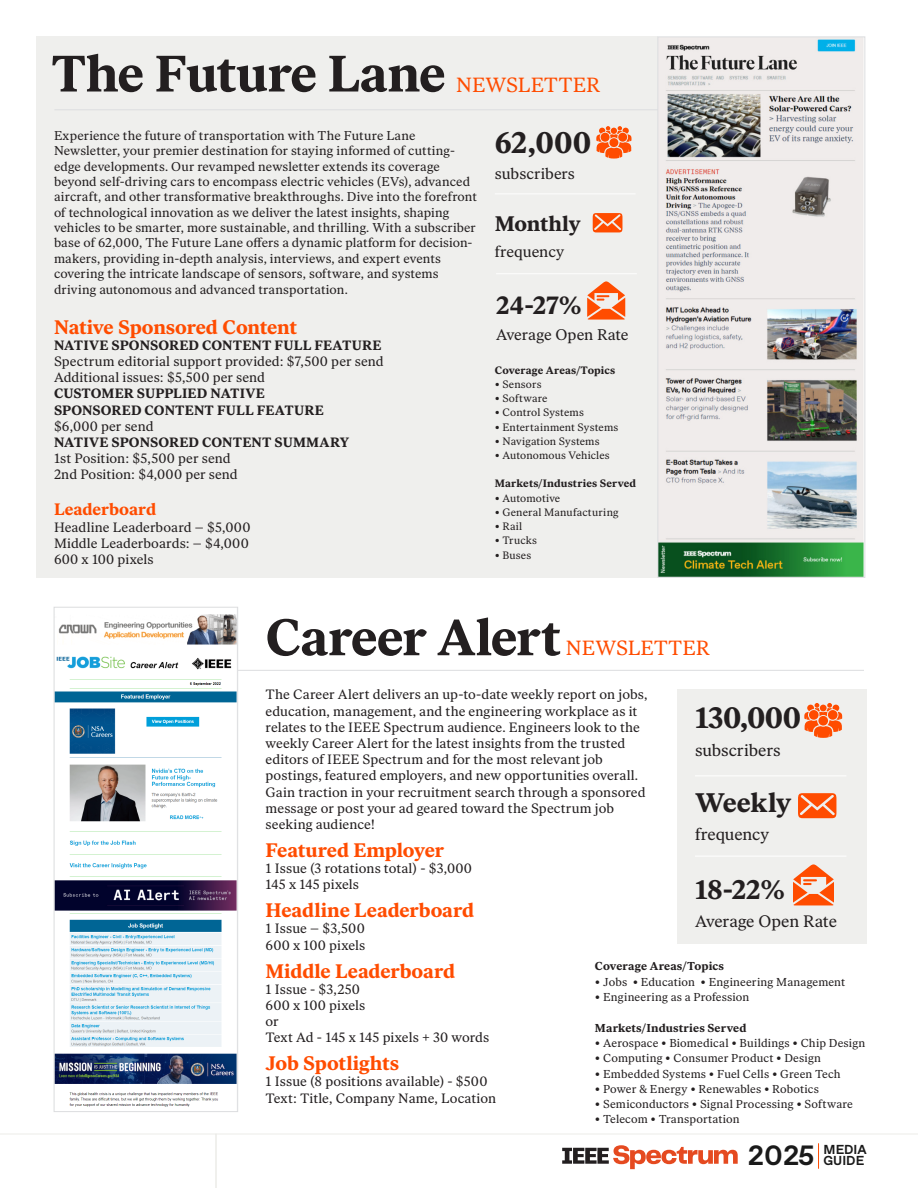
<style>
.page{position:relative;width:918px;height:1188px;background:#fff}
.page>*{position:absolute;margin:0;border:0;box-sizing:border-box;transform-origin:0 0}
.t1{font:700 51px "Ivar Text";letter-spacing:-.015em;color:#231f20}
.Paragraph{font:700 29.7px "Ivar Text";color:#231f20}
.Paragraph-2{font:700 29.4px "Ivar Text";letter-spacing:-.02em;color:#231f20}
.Paragraph-3{font:700 26.85px "Ivar Text";letter-spacing:-.01em;color:#231f20}
.Paragraph-4{font:700 24.9px "Ivar Text";color:#231f20}
.Paragraph-5{font:700 21px "Ivar Text";letter-spacing:-.015em;color:#231f20}
.t2{font:20.55px "Ivar Text";color:#ff4c00}
.Subheader{font:700 19.5px "Ivar Text";letter-spacing:-.01em;color:#ff4c00}
.Paragraph-6{font:16.65px "Ivar Text";color:#231f20}
.Paragraph-7{font:700 16.5px "Ivar Text";letter-spacing:-.005em;color:#ff4c00}
.Paragraph-8{font:15.45px "Ivar Text";letter-spacing:.005em;color:#231f20}
.Paragraph-9{font:13.5px/16.2px "Ivar Text";letter-spacing:.005em;color:#231f20}
.Paragraph-10{font:700 13.5px/16.2px "Ivar Text";letter-spacing:.01em;color:#231f20}
.t3{font:700 13.05px/11.1px "ABC Favorit Pro";color:#1a1a1a;text-align:right}
.Paragraph-11{font:12.75px/15.5px "Ivar Text";letter-spacing:.01em;color:#231f20}
.Paragraph-12{font:11.55px "Ivar Text";letter-spacing:.015em;color:#231f20}
.Paragraph-13{font:700 11.55px "Ivar Text";letter-spacing:.01em;color:#231f20}
.Paragraph-14{font:10.65px "Ivar Text";letter-spacing:.01em;color:#231f20}
.Paragraph-15{font:700 10.65px "Ivar Text";letter-spacing:.015em;color:#231f20}
.s1{font-size:27.9px}
</style>
<div class="page">
<svg style="left:0;top:1134px;width:918px;height:54px"></svg>
<div style="left:36px;top:36px;width:621px;height:542px;background:#ecece9"></div>
<hr style="left:54px;top:109px;width:626px;height:1px;background:#dcdddf">
<hr style="left:238px;top:670px;width:626px;height:1px;background:#dcdddf">
<img style="left:657px;top:36px;width:209px;height:542px">
<svg style="left:596px;top:126px;width:36px;height:33px"></svg>
<svg style="left:593px;top:213px;width:29px;height:19px"></svg>
<hr style="left:495px;top:193px;width:141px;height:1px;background:#fff">
<hr style="left:496px;top:273px;width:141px;height:1px;background:#fff">
<svg style="left:587px;top:281px;width:38px;height:39px"></svg>
<svg style="left:53px;top:607px;width:186px;height:505px"></svg>
<div style="left:677px;top:689px;width:189px;height:254px;background:#ecece9"></div>
<svg style="left:804px;top:703px;width:38px;height:35px"></svg>
<svg style="left:798px;top:793px;width:38px;height:25px"></svg>
<hr style="left:695px;top:775px;width:151px;height:1px;background:#fff">
<hr style="left:695px;top:856px;width:151px;height:1px;background:#fff">
<svg style="left:793px;top:864px;width:41px;height:41px"></svg>
<p class="t1" style="left:51px;top:43px;width:396px">The Future Lane</p>
<p class="t2" style="left:456px;top:72px;width:145px">NEWSLETTER</p>
<p class="Paragraph-11" style="left:54px;top:128px;width:424px">Experience the future of transportation with The Future Lane Newsletter, your premier destination for staying informed of cutting&shy;edge developments. Our revamped newsletter extends its coverage beyond self-driving cars to encompass electric vehicles (EVs), advanced aircraft, and other transformative breakthroughs. Dive into the forefront of technological innovation as we deliver the latest insights, shaping vehicles to be smarter, more sustainable, and thrilling. With a subscriber base of 62,000, The Future Lane offers a dynamic platform for decision&shy;makers, providing in-depth analysis, interviews, and expert events covering the intricate landscape of sensors, software, and systems driving autonomous and advanced transportation.</p>
<p class="Subheader" style="left:54px;top:315px;width:245px">Native Sponsored Content</p>
<p class="Paragraph-10" style="left:54px;top:337px;width:329px">NATIVE SPONSORED CONTENT FULL FEATURE</p>
<p class="Paragraph-9" style="left:54px;top:353px;width:331px">Spectrum editorial support provided: $7,500 per send</p>
<p class="Paragraph-9" style="left:54px;top:369px;width:213px">Additional issues: $5,500 per send</p>
<p class="Paragraph-10" style="left:54px;top:386px;width:271px">CUSTOMER SUPPLIED NATIVE<br>SPONSORED CONTENT FULL FEATURE</p>
<p class="Paragraph-9" style="left:54px;top:418px;width:101px">$6,000 per send</p>
<p class="Paragraph-10" style="left:54px;top:434px;width:297px">NATIVE SPONSORED CONTENT SUMMARY</p>
<p class="Paragraph-9" style="left:54px;top:450px;width:178px">1st Position: $5,500 per send</p>
<p class="Paragraph-9" style="left:54px;top:467px;width:185px">2nd Position: $4,000 per send</p>
<p class="Paragraph-7" style="left:54px;top:500px;width:104px">Leaderboard</p>
<p class="Paragraph-9" style="left:54px;top:519px;width:198px">Headline Leaderboard – $5,000</p>
<p class="Paragraph-9" style="left:54px;top:535px;width:196px">Middle Leaderboards: – $4,000</p>
<p class="Paragraph-9" style="left:54px;top:551px;width:101px">600 x 100 pixels</p>
<p class="Paragraph" style="left:495px;top:125px;width:98px">62,000</p>
<p class="Paragraph-8" style="left:495px;top:165px;width:82px">subscribers</p>
<p class="Paragraph-5" style="left:495px;top:211px;width:87px">Monthly</p>
<p class="Paragraph-8" style="left:495px;top:243px;width:71px">frequency</p>
<p class="Paragraph-4" style="left:496px;top:290px;width:87px">24-27%</p>
<p class="Paragraph-8" style="left:496px;top:325px;width:134px">Average Open Rate</p>
<p class="Paragraph-15" style="left:495px;top:364px;width:122px">Coverage Areas/Topics</p>
<p class="Paragraph-14" style="left:495px;top:378px;width:48px">• Sensors</p>
<p class="Paragraph-14" style="left:495px;top:392px;width:54px">• Software</p>
<p class="Paragraph-14" style="left:495px;top:406px;width:91px">• Control Systems</p>
<p class="Paragraph-14" style="left:495px;top:421px;width:125px">• Entertainment Systems</p>
<p class="Paragraph-14" style="left:495px;top:435px;width:106px">• Navigation Systems</p>
<p class="Paragraph-14" style="left:495px;top:449px;width:116px">• Autonomous Vehicles</p>
<p class="Paragraph-15" style="left:495px;top:477px;width:143px">Markets/Industries Served</p>
<p class="Paragraph-14" style="left:495px;top:492px;width:67px">• Automotive</p>
<p class="Paragraph-14" style="left:495px;top:506px;width:125px">• General Manufacturing</p>
<p class="Paragraph-14" style="left:495px;top:520px;width:29px">• Rail</p>
<p class="Paragraph-14" style="left:495px;top:534px;width:44px">• Trucks</p>
<p class="Paragraph-14" style="left:495px;top:549px;width:38px">• Buses</p>
<p class="t1" style="left:266px;top:607px;width:297px">Career Alert</p>
<p class="t2" style="left:566px;top:636px;width:145px">NEWSLETTER</p>
<p class="Paragraph-9" style="left:266px;top:687px;width:383px">The Career Alert delivers an up-to-date weekly report on jobs, education, management, and the engineering workplace as it relates to the IEEE Spectrum audience. Engineers look to the weekly Career Alert for the latest insights from the trusted editors of IEEE Spectrum and for the most relevant job postings, featured employers, and new opportunities overall.<br>Gain traction in your recruitment search through a sponsored message or post your ad geared toward the Spectrum job seeking audience!</p>
<p class="Subheader" style="left:266px;top:838px;width:180px">Featured Employer</p>
<p class="Paragraph-9" style="left:266px;top:860px;width:208px">1 Issue (3 rotations total) - $3,000</p>
<p class="Paragraph-9" style="left:266px;top:877px;width:95px">145 x 145 pixels</p>
<p class="Subheader" style="left:266px;top:899px;width:210px">Headline Leaderboard</p>
<p class="Paragraph-9" style="left:266px;top:921px;width:101px">1 Issue – $3,500</p>
<p class="Paragraph-9" style="left:266px;top:937px;width:101px">600 x 100 pixels</p>
<p class="Subheader" style="left:266px;top:959px;width:191px">Middle Leaderboard</p>
<p class="Paragraph-9" style="left:266px;top:981px;width:96px">1 Issue - $3,250</p>
<p class="Paragraph-9" style="left:266px;top:997px;width:101px">600 x 100 pixels</p>
<p class="Paragraph-9" style="left:266px;top:1013px;width:15px">or</p>
<p class="Paragraph-9" style="left:266px;top:1030px;width:225px">Text Ad - 145 x 145 pixels + 30 words</p>
<p class="Subheader" style="left:266px;top:1052px;width:135px">Job Spotlights</p>
<p class="Paragraph-9" style="left:266px;top:1074px;width:223px">1 Issue (8 positions available) - $500</p>
<p class="Paragraph-9" style="left:266px;top:1090px;width:232px">Text: Title, Company Name, Location</p>
<p class="Paragraph-2" style="left:695px;top:700px;width:108px">130,000</p>
<p class="Paragraph-6" style="left:695px;top:740px;width:87px">subscribers</p>
<p class="Paragraph-3" style="left:695px;top:787px;width:98px">Weekly</p>
<p class="Paragraph-6" style="left:695px;top:825px;width:76px">frequency</p>
<p class="Paragraph-3" style="left:695px;top:874px;width:92px">18-22%</p>
<p class="Paragraph-6" style="left:695px;top:912px;width:143px">Average Open Rate</p>
<p class="Paragraph-13" style="left:595px;top:959px;width:131px">Coverage Areas/Topics</p>
<p class="Paragraph-12" style="left:595px;top:975px;width:252px">• Jobs • Education • Engineering Management</p>
<p class="Paragraph-12" style="left:595px;top:990px;width:156px">• Engineering as a Profession</p>
<p class="Paragraph-13" style="left:595px;top:1021px;width:153px">Markets/Industries Served</p>
<p class="Paragraph-12" style="left:595px;top:1036px;width:272px">• Aerospace • Biomedical • Buildings • Chip Design</p>
<p class="Paragraph-12" style="left:595px;top:1051px;width:228px">• Computing • Consumer Product • Design</p>
<p class="Paragraph-12" style="left:595px;top:1067px;width:247px">• Embedded Systems • Fuel Cells • Green Tech</p>
<p class="Paragraph-12" style="left:595px;top:1082px;width:225px">• Power &amp; Energy • Renewables • Robotics</p>
<p class="Paragraph-12" style="left:595px;top:1097px;width:260px">• Semiconductors • Signal Processing • Software</p>
<p class="Paragraph-12" style="left:595px;top:1113px;width:146px">• Telecom • Transportation</p>
<p class="t3" style="left:748px;top:1144px;width:120px"><span class="s1">2025</span> MEDIA<br>GUIDE</p>
</div>
